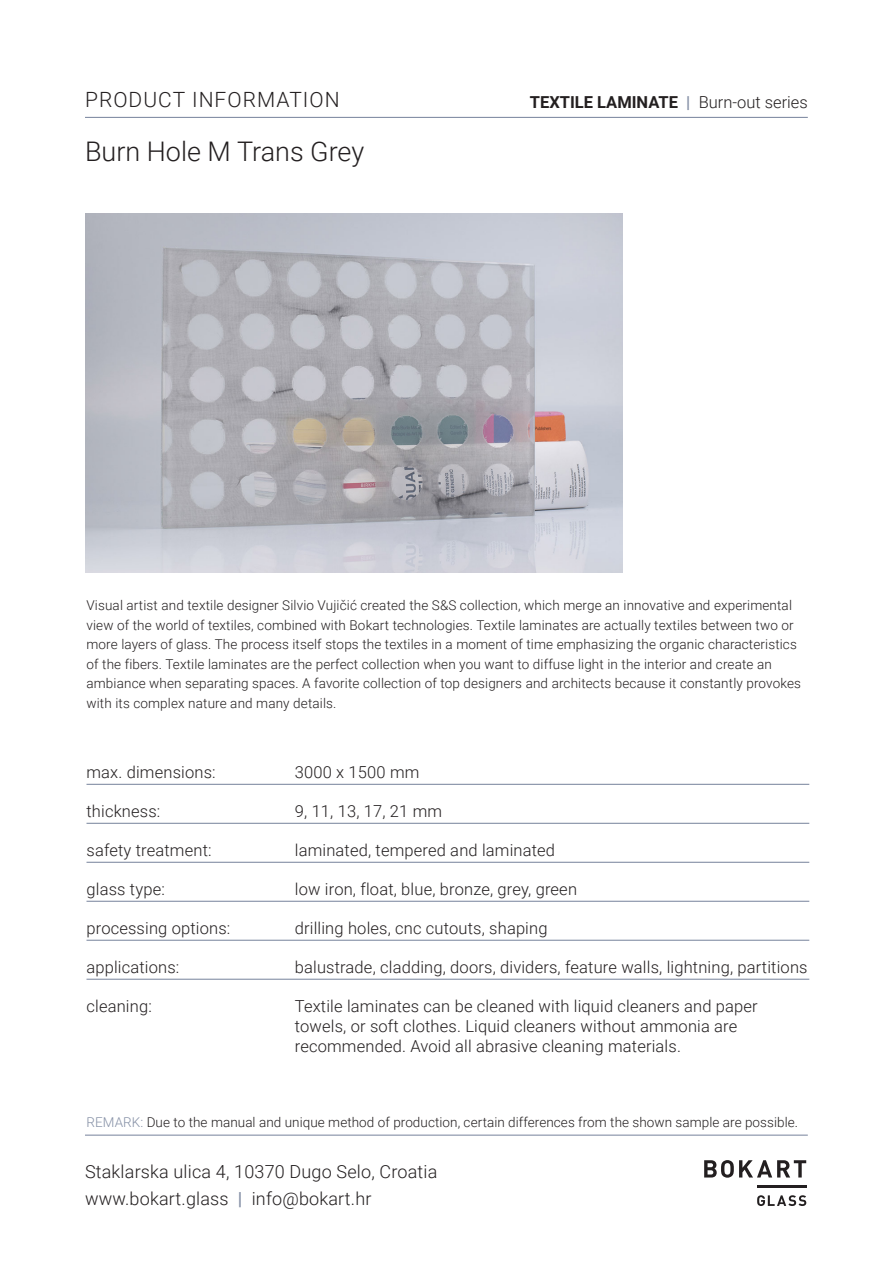
<style>
.page{position:relative;width:893px;height:1263px;background:#fff}
.page>*{position:absolute;margin:0;border:0;box-sizing:border-box;transform-origin:0 0}
.t1{font:300 27px "Roboto";color:#231f20}
.t2{font:300 21px "Roboto";letter-spacing:.05em;color:#231f20}
.t3{font:300 18px/27px "Roboto";letter-spacing:.01em;color:#231f20}
.t4{font:300 16.5px/19.5px "Roboto";letter-spacing:.01em;color:#231f20}
.t5{font:700 16.5px "Roboto";color:#231f20}
.t6{font:300 13.5px/19.5px "Roboto";letter-spacing:.01em;color:#231f20}
.s1{color:#8590a6}
.s2{font-weight:300}
.s3{font-weight:700;color:#8590a6}
</style>
<div class="page">
<hr style="left:87px;top:784px;width:722px;height:1px;background:#8590a6">
<hr style="left:87px;top:823px;width:722px;height:1px;background:#8590a6">
<hr style="left:87px;top:862px;width:722px;height:1px;background:#8590a6">
<hr style="left:87px;top:901px;width:722px;height:1px;background:#8590a6">
<hr style="left:87px;top:979px;width:722px;height:1px;background:#8590a6">
<hr style="left:87px;top:940px;width:722px;height:1px;background:#8590a6">
<img style="left:85px;top:213px;width:538px;height:359px">
<svg style="left:704px;top:1160px;width:102px;height:46px"></svg>
<hr style="left:757px;top:1185px;width:49px;height:2px;background:#231f20">
<hr style="left:85px;top:117px;width:723px;height:1px;background:#8590a6">
<hr style="left:85px;top:1134px;width:723px;height:2px;background:#8590a6">
<h2 class="t2" style="left:85px;top:85px;width:256px">PRODUCT INFORMATION</h2>
<p class="t5" style="left:530px;top:90px;width:279px">TEXTILE LAMINATE <span class="s1">|</span> <span class="s2">Burn-out series</span></p>
<h1 class="t1" style="left:85px;top:133px;width:281px">Burn Hole M Trans Grey</h1>
<p class="t6" style="left:87px;top:595px;width:716px">Visual artist and textile designer Silvio Vujičić created the S&amp;S collection, which merge an innovative and experimental view of the world of textiles, combined with Bokart technologies. Textile laminates are actually textiles between two or more layers of glass. The process itself stops the textiles in a moment of time emphasizing the organic characteristics of the fibers. Textile laminates are the perfect collection when you want to diffuse light in the interior and create an ambiance when separating spaces. A favorite collection of top designers and architects because it constantly provokes with its complex nature and many details.</p>
<p class="t4" style="left:86px;top:762px;width:131px">max. dimensions:</p>
<p class="t4" style="left:295px;top:762px;width:126px">3000 x 1500 mm</p>
<p class="t4" style="left:86px;top:801px;width:75px">thickness:</p>
<p class="t4" style="left:295px;top:801px;width:149px">9, 11, 13, 17, 21 mm</p>
<p class="t4" style="left:86px;top:840px;width:127px">safety treatment:</p>
<p class="t4" style="left:295px;top:840px;width:262px">laminated, tempered and laminated</p>
<p class="t4" style="left:86px;top:879px;width:80px">glass type:</p>
<p class="t4" style="left:295px;top:879px;width:284px">low iron, float, blue, bronze, grey, green</p>
<p class="t4" style="left:86px;top:918px;width:145px">processing options:</p>
<p class="t4" style="left:295px;top:918px;width:254px">drilling holes, cnc cutouts, shaping</p>
<p class="t4" style="left:86px;top:957px;width:94px">applications:</p>
<p class="t4" style="left:295px;top:957px;width:514px">balustrade, cladding, doors, dividers, feature walls, lightning, partitions</p>
<p class="t4" style="left:86px;top:996px;width:67px">cleaning:</p>
<p class="t4" style="left:295px;top:996px;width:464px">Textile laminates can be cleaned with liquid cleaners and paper towels, or soft clothes. Liquid cleaners without ammonia are recommended. Avoid all abrasive cleaning materials.</p>
<p class="t6" style="left:87px;top:1111px;width:713px"><span class="s1">REMARK:</span> Due to the manual and unique method of production, certain differences from the shown sample are possible.</p>
<h3 class="t3" style="left:85px;top:1158px;width:354px">Staklarska ulica 4, 10370 Dugo Selo, Croatia www.bokart.glass <span class="s3">|</span> info@bokart.hr</h3>
</div>
